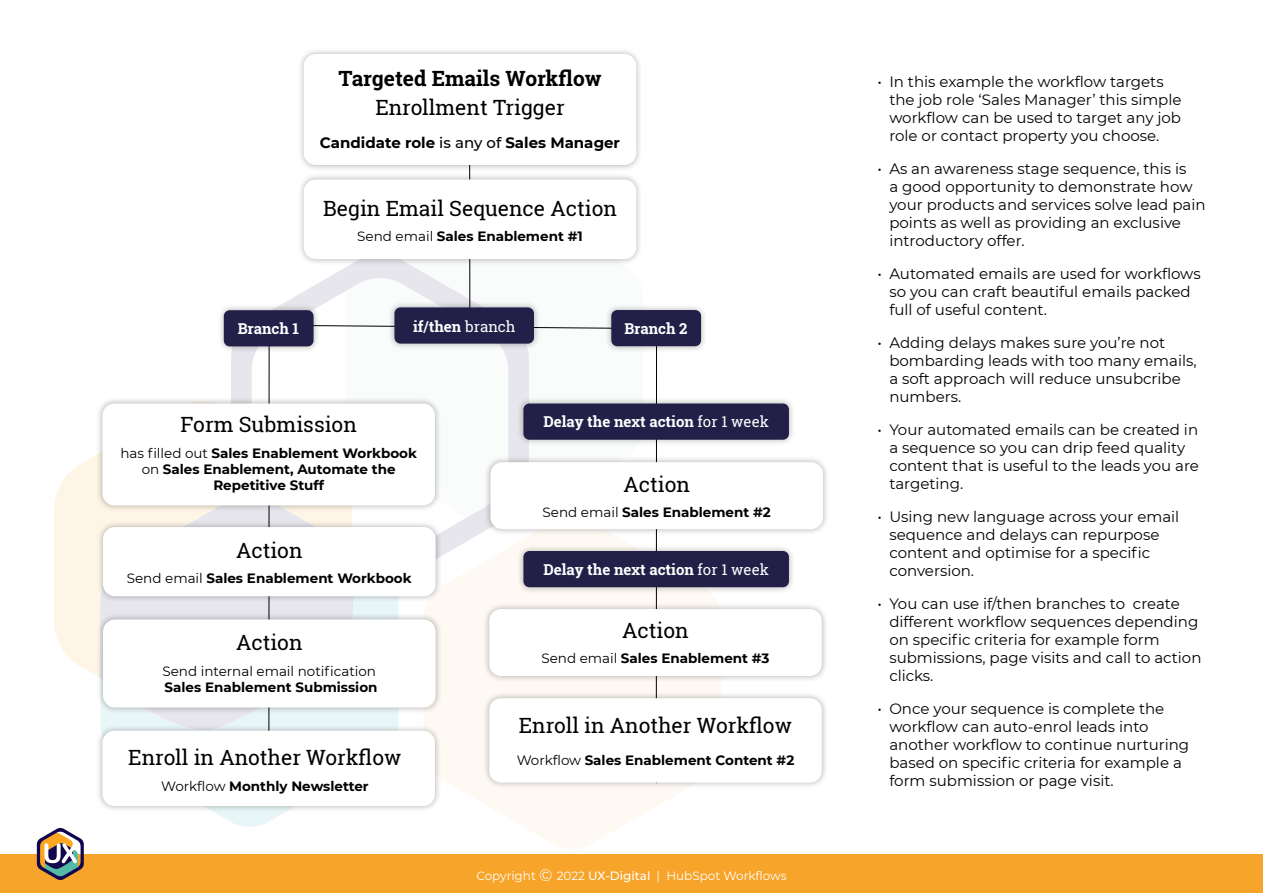
<style>
.page{position:relative;width:1263px;height:893px;background:#fff}
.page>*{position:absolute;margin:0;border:0;box-sizing:border-box;transform-origin:0 0}
.t1{font:21px "Roboto Slab";color:#000}
.t2{font:700 21px "Roboto Slab";color:#000}
.t3{font:15px/18px "Montserrat";color:#000}
.t4{font:700 15px "Roboto Slab";color:#fff}
.t5{font:700 15px "Montserrat";color:#000}
.t6{font:700 13.5px/16.2px "Montserrat";color:#000;text-align:center}
.t7{font:13.5px "Montserrat";color:#000}
.t8{font:12px "Montserrat";color:#fff}
.s1{font-weight:500}
.s2{font-weight:400}
.s3{font-size:16.5px}
</style>
<div class="page">
<svg style="left:54px;top:455px;width:46px;height:221px;background:#fef6ea"></svg>
<svg style="left:216px;top:603px;width:183px;height:224px"></svg>
<svg style="left:100px;top:512px;width:255px;height:212px;background:#e9ecee"></svg>
<svg style="left:231px;top:265px;width:298px;height:256px"></svg>
<svg style="left:423px;top:517px;width:298px;height:332px;fill:#fefaf3"></svg>
<hr style="left:469px;top:114px;width:1px;height:213px;background:#000">
<svg style="left:320px;top:325px;width:285px;height:4px"></svg>
<hr style="left:269px;top:337px;width:1px;height:455px;background:#000">
<hr style="left:656px;top:345px;width:1px;height:438px;background:#000">
<div style="left:297px;top:48px;width:346px;height:124px;background:#000;opacity:.3"></div>
<div style="left:304px;top:54px;width:332px;height:111px;background:#fff;border-radius:12px"></div>
<div style="left:297px;top:173px;width:346px;height:92px;background:#000;opacity:.3"></div>
<div style="left:304px;top:179px;width:332px;height:80px;background:#fff;border-radius:12px"></div>
<div style="left:97px;top:613px;width:345px;height:101px;background:#000;opacity:.3"></div>
<div style="left:103px;top:619px;width:333px;height:88px;background:#fff;border-radius:12px"></div>
<div style="left:96px;top:724px;width:346px;height:89px;background:#000;opacity:.3"></div>
<div style="left:102px;top:731px;width:333px;height:75px;background:#fff;border-radius:12px"></div>
<div style="left:484px;top:456px;width:346px;height:80px;background:#000;opacity:.3"></div>
<div style="left:490px;top:462px;width:333px;height:67px;background:#fff;border-radius:12px"></div>
<div style="left:517px;top:397px;width:279px;height:49px;background:#000;opacity:.3"></div>
<div style="left:523px;top:403px;width:266px;height:37px;background:#222048;border-radius:6px"></div>
<div style="left:483px;top:692px;width:345px;height:97px;background:#000;opacity:.3"></div>
<div style="left:489px;top:698px;width:333px;height:85px;background:#fff;border-radius:12px"></div>
<div style="left:605px;top:304px;width:102px;height:49px;background:#000;opacity:.3"></div>
<div style="left:611px;top:310px;width:90px;height:36px;background:#222048;border-radius:6px"></div>
<div style="left:517px;top:545px;width:279px;height:49px;background:#000;opacity:.3"></div>
<div style="left:523px;top:551px;width:266px;height:36px;background:#222048;border-radius:6px"></div>
<div style="left:96px;top:397px;width:346px;height:115px;background:#000;opacity:.3"></div>
<div style="left:102px;top:403px;width:333px;height:102px;background:#fff;border-radius:12px"></div>
<div style="left:97px;top:521px;width:345px;height:82px;background:#000;opacity:.3"></div>
<div style="left:103px;top:527px;width:333px;height:69px;background:#fff;border-radius:12px"></div>
<div style="left:217px;top:304px;width:103px;height:49px;background:#000;opacity:.3"></div>
<div style="left:224px;top:310px;width:90px;height:36px;background:#222048;border-radius:6px"></div>
<div style="left:483px;top:603px;width:345px;height:80px;background:#000;opacity:.3"></div>
<div style="left:489px;top:609px;width:333px;height:67px;background:#fff;border-radius:12px"></div>
<div style="left:388px;top:301px;width:152px;height:49px;background:#000;opacity:.3"></div>
<div style="left:394px;top:307px;width:140px;height:37px;background:#222048;border-radius:6px"></div>
<div style="left:0;top:855px;width:1263px;height:38px;background:#f7a42a"></div>
<svg style="left:37px;top:828px;width:47px;height:52px"></svg>
<h1 class="t2" style="left:338px;top:64px;width:265px">Targeted Emails Workflow</h1>
<h1 class="t1" style="left:375px;top:93px;width:191px">Enrollment Trigger</h1>
<p class="t5" style="left:320px;top:132px;width:302px">Candidate role <span class="s1">is any of</span> Sales Manager</p>
<h1 class="t1" style="left:323px;top:194px;width:295px">Begin Email Sequence Action</h1>
<p class="t6" style="left:357px;top:227px;width:227px"><span class="s2">Send email</span> Sales Enablement #1</p>
<p class="t4" style="left:238px;top:318px;width:63px">Branch 1</p>
<p class="t4" style="left:413px;top:317px;width:104px">if/then <span class="s2">branch</span></p>
<p class="t4" style="left:624px;top:318px;width:65px">Branch 2</p>
<h1 class="t1" style="left:180px;top:410px;width:178px">Form Submission</h1>
<p class="t6" style="left:120px;top:444px;width:298px"><span class="s2">has filled out</span> Sales Enablement Workbook <span class="s2">on</span> Sales Enablement, Automate the<br>Repetitive Stuff</p>
<h1 class="t1" style="left:236px;top:536px;width:68px">Action</h1>
<p class="t6" style="left:127px;top:570px;width:286px"><span class="s2">Send email</span> Sales Enablement Workbook</p>
<h1 class="t1" style="left:236px;top:628px;width:68px">Action</h1>
<p class="t7" style="left:162px;top:661px;width:215px">Send internal email notification</p>
<p class="t6" style="left:165px;top:678px;width:214px">Sales Enablement Submission</p>
<h1 class="t1" style="left:128px;top:743px;width:275px">Enroll in Another Workflow</h1>
<p class="t6" style="left:161px;top:777px;width:209px"><span class="s2">Workflow</span> Monthly Newsletter</p>
<p class="t4" style="left:543px;top:412px;width:227px">Delay the next action <span class="s2">for 1 week</span></p>
<h1 class="t1" style="left:623px;top:470px;width:68px">Action</h1>
<p class="t6" style="left:543px;top:504px;width:230px"><span class="s2">Send email</span> Sales Enablement #2</p>
<p class="t4" style="left:543px;top:559px;width:227px">Delay the next action <span class="s2">for 1 week</span></p>
<h1 class="t1" style="left:622px;top:616px;width:68px">Action</h1>
<p class="t6" style="left:541px;top:649px;width:230px"><span class="s2">Send email</span> Sales Enablement #3</p>
<h1 class="t1" style="left:519px;top:711px;width:275px">Enroll in Another Workflow</h1>
<p class="t6" style="left:517px;top:751px;width:279px"><span class="s2">Workflow</span> Sales Enablement Content #2</p>
<p class="t8" style="left:476px;top:867px;width:312px">Copyright <span class="s3">©</span> 2022 <span class="s1">UX-Digital</span> | HubSpot Workflows</p>
<p class="t3" style="left:889px;top:73px;width:294px;text-indent:-12px">• In this example the workflow targets the job role ‘Sales Manager’ this simple workflow can be used to target any job role or contact property you choose.</p>
<p class="t3" style="left:889px;top:160px;width:318px;text-indent:-12px">• As an awareness stage sequence, this is<br>a good opportunity to demonstrate how your products and services solve lead pain points as well as providing an exclusive introductory offer.</p>
<p class="t3" style="left:889px;top:265px;width:313px;text-indent:-12px">• Automated emails are used for workflows so you can craft beautiful emails packed full of useful content.</p>
<p class="t3" style="left:889px;top:334px;width:309px;text-indent:-12px">• Adding delays makes sure you’re not bombarding leads with too many emails, a soft approach will reduce unsubcribe numbers.</p>
<p class="t3" style="left:889px;top:421px;width:311px;text-indent:-12px">• Your automated emails can be created in a sequence so you can drip feed quality content that is useful to the leads you are targeting.</p>
<p class="t3" style="left:889px;top:508px;width:291px;text-indent:-12px">• Using new language across your email sequence and delays can repurpose content and optimise for a specific conversion.</p>
<p class="t3" style="left:889px;top:595px;width:314px;text-indent:-12px">• You can use if/then branches to create different workflow sequences depending on specific criteria for example form submissions, page visits and call to action clicks.</p>
<p class="t3" style="left:889px;top:700px;width:301px;text-indent:-12px">• Once your sequence is complete the workflow can auto-enrol leads into another workflow to continue nurturing based on specific criteria for example a form submission or page visit.</p>
</div>
